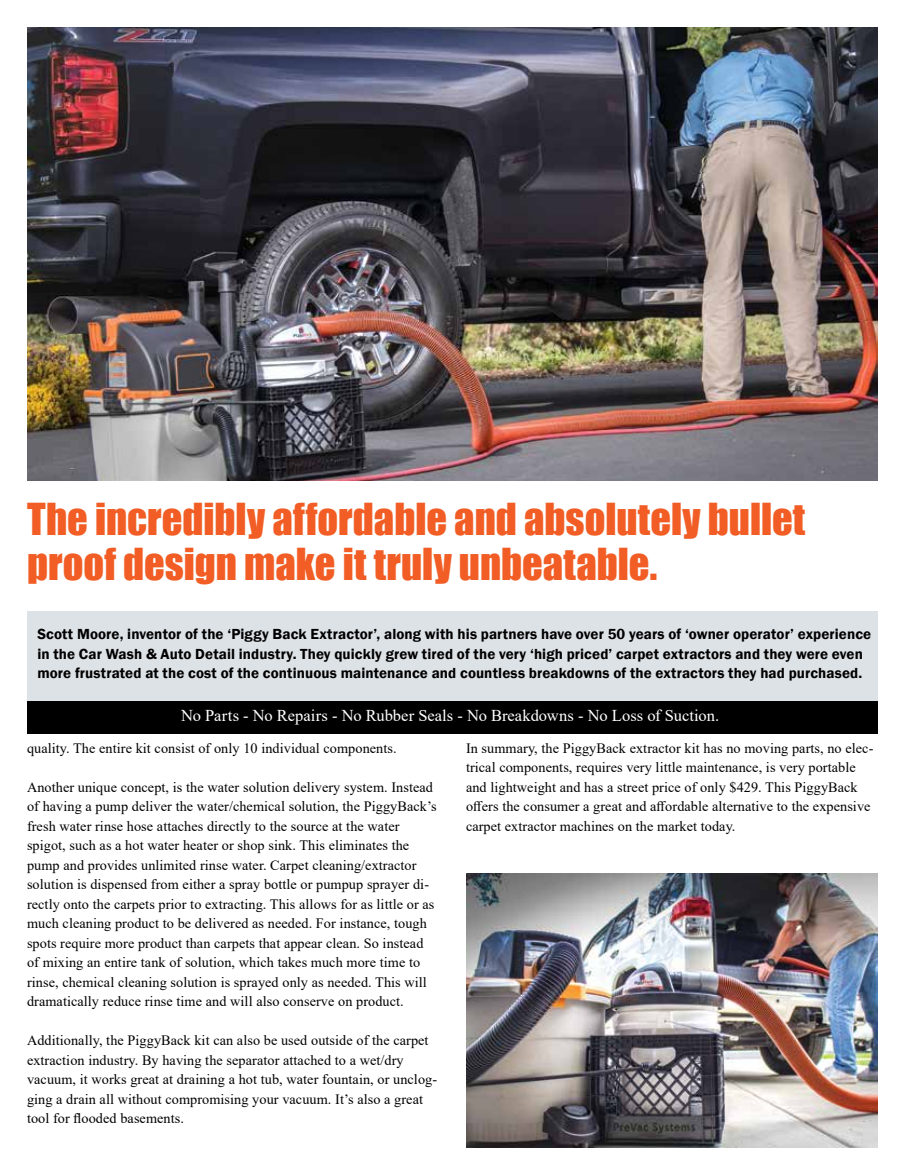
<style>
.page{position:relative;width:905px;height:1175px;background:#fff}
.page>*{position:absolute;margin:0;border:0;box-sizing:border-box;transform-origin:0 0}
.t1{font:40.5px/45px "Impact";color:#f15d24}
.t2{font:16.5px "Times New Roman";color:#fff}
.t3{font:600 15px/19.5px "Franklin Gothic";letter-spacing:.005em;color:#000}
.t4{font:14.25px/19.5px "Times New Roman";letter-spacing:.005em;color:#000}
</style>
<div class="page">
<img style="left:27px;top:27px;width:851px;height:454px">
<img style="left:466px;top:873px;width:412px;height:274px">
<div style="left:27px;top:610px;width:851px;height:107px;background:#dde2e6"></div>
<div style="left:27px;top:701px;width:851px;height:33px;background:#000"></div>
<h1 class="t1" style="left:27px;top:495px;width:779px">The incredibly affordable and absolutely bullet proof design make it truly unbeatable.</h1>
<p class="t3" style="left:37px;top:625px;width:835px">Scott Moore, inventor of the ‘Piggy Back Extractor’, along with his partners have over 50 years of ‘owner operator’ experience in the Car Wash &amp; Auto Detail industry. They quickly grew tired of the very ‘high priced’ carpet extractors and they were even more frustrated at the cost of the continuous maintenance and countless breakdowns of the extractors they had purchased.</p>
<p class="t2" style="left:181px;top:704px;width:539px">No Parts - No Repairs - No Rubber Seals - No Breakdowns - No Loss of Suction.</p>
<p class="t4" style="left:27px;top:737px;width:371px">quality. The entire kit consist of only 10 individual components.</p>
<p class="t4" style="left:27px;top:776px;width:411px">Another unique concept, is the water solution delivery system. Instead of having a pump deliver the water/chemical solution, the PiggyBack’s fresh water rinse hose attaches directly to the source at the water spigot, such as a hot water heater or shop sink. This eliminates the pump and provides unlimited rinse water. Carpet cleaning/extractor solution is dispensed from either a spray bottle or pumpup sprayer di&shy;rectly onto the carpets prior to extracting. This allows for as little or as much cleaning product to be delivered as needed. For instance, tough spots require more product than carpets that appear clean. So instead of mixing an entire tank of solution, which takes much more time to rinse, chemical cleaning solution is sprayed only as needed. This will dramatically reduce rinse time and will also conserve on product.</p>
<p class="t4" style="left:27px;top:1030px;width:411px">Additionally, the PiggyBack kit can also be used outside of the carpet extraction industry. By having the separator attached to a wet/dry vacuum, it works great at draining a hot tub, water fountain, or unclog&shy;ging a drain all without compromising your vacuum. It’s also a great tool for flooded basements.</p>
<p class="t4" style="left:466px;top:737px;width:409px">In summary, the PiggyBack extractor kit has no moving parts, no elec&shy;trical components, requires very little maintenance, is very portable and lightweight and has a street price of only $429. This PiggyBack offers the consumer a great and affordable alternative to the expensive carpet extractor machines on the market today.</p>
</div>
